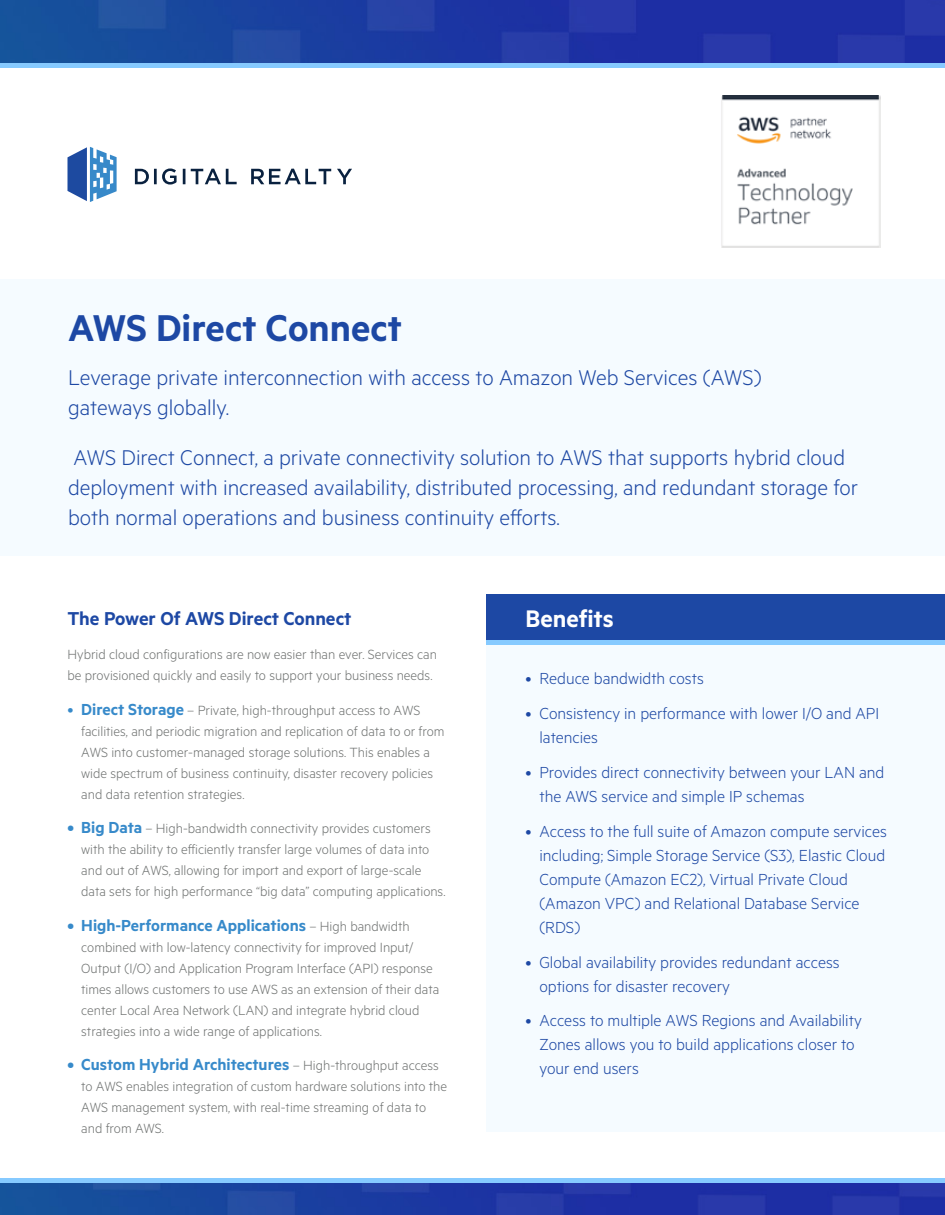
<style>
.page{position:relative;width:945px;height:1215px;background:#fff}
.page>*{position:absolute;margin:0;border:0;box-sizing:border-box;transform-origin:0 0}
.Casestudy_Title{font:600 42px "Metric";color:#1d48a4}
.Key_Results_Headline{font:600 27px "Metric";letter-spacing:-.005em;color:#fff}
.Main_Quote{font:300 24px/30px "Metric";color:#1d48a4}
.A_Head{font:600 21px "Metric";color:#1d48a4}
.t1{font:300 18px/24px "Metric";color:#1d48a4}
.t2{font:600 18px "Metric";color:#378aca}
.Main_Body_Copy{font:300 15px/21px "Metric";color:#6f7271}
.s1{font-size:18px;color:#378aca}
.s2{font-weight:600;font-size:18px;color:#378aca}
.s3{font-weight:300;font-size:15px;color:#6f7271}
</style>
<div class="page">
<div style="left:0;top:279px;width:945px;height:277px;background:#f5fbff"></div>
<svg style="left:135px;top:169px;width:217px;height:16px"></svg>
<svg style="left:68px;top:147px;width:49px;height:55px"></svg>
<div style="left:486px;top:594px;width:459px;height:538px;background:#f5fbff"></div>
<div style="left:486px;top:594px;width:459px;height:49px;background:#1d48a4"></div>
<hr style="left:486px;top:641px;width:459px;height:4px;background:#86caff">
<img style="left:721px;top:96px;width:159px;height:152px">
<img style="left:0;top:0;width:945px;height:63px">
<img style="left:0;top:1182px;width:945px;height:33px">
<hr style="left:0;top:63px;width:945px;height:4px;background:#86caff">
<hr style="left:0;top:1178px;width:945px;height:4px;background:#86caff">
<p class="Casestudy_Title" style="left:68px;top:303px;width:335px">AWS Direct Connect</p>
<p class="Main_Quote" style="left:68px;top:361px;width:695px">Leverage private interconnection with access to Amazon Web Services (AWS) gateways globally.</p>
<p class="Main_Quote" style="left:68px;top:442px;width:792px">AWS Direct Connect, a private connectivity solution to AWS that supports hybrid cloud deployment with increased availability, distributed processing, and redundant storage for both normal operations and business continuity efforts.</p>
<p class="A_Head" style="left:68px;top:606px;width:285px">The Power Of AWS Direct Connect</p>
<p class="Main_Body_Copy" style="left:68px;top:644px;width:371px">Hybrid cloud configurations are now easier than ever. Services can be provisioned quickly and easily to support your business needs.</p>
<p class="Main_Body_Copy" style="left:81px;top:699px;width:365px;text-indent:-14px"><span class="s1">•</span> <span class="s2">Direct Storage</span> – Private, high-throughput access to AWS facilities, and periodic migration and replication of data to or from AWS into customer-managed storage solutions. This enables a wide spectrum of business continuity, disaster recovery policies and data retention strategies.</p>
<p class="Main_Body_Copy" style="left:81px;top:818px;width:366px;text-indent:-14px"><span class="s2">• Big Data</span> – High-bandwidth connectivity provides customers with the ability to efficiently transfer large volumes of data into and out of AWS, allowing for import and export of large-scale data sets for high performance “big data” computing applications.</p>
<p class="t2" style="left:68px;top:915px;width:344px">• High-Performance Applications <span class="s3">– High bandwidth</span></p>
<p class="Main_Body_Copy" style="left:81px;top:936px;width:360px">combined with low-latency connectivity for improved Input/ Output (I/O) and Application Program Interface (API) response times allows customers to use AWS as an extension of their data center Local Area Network (LAN) and integrate hybrid cloud strategies into a wide range of applications.</p>
<p class="t2" style="left:68px;top:1054px;width:373px">• Custom Hybrid Architectures <span class="s3">– High-throughput access</span></p>
<p class="Main_Body_Copy" style="left:81px;top:1076px;width:367px">to AWS enables integration of custom hardware solutions into the<br>AWS management system, with real-time streaming of data to and from AWS.</p>
<p class="Key_Results_Headline" style="left:526px;top:602px;width:89px">Benefits</p>
<p class="t1" style="left:526px;top:666px;width:180px">• Reduce bandwidth costs</p>
<p class="t1" style="left:539px;top:701px;width:341px;text-indent:-14px">• Consistency in performance with lower I/O and API latencies</p>
<p class="t1" style="left:539px;top:760px;width:347px;text-indent:-14px">• Provides direct connectivity between your LAN and the AWS service and simple IP schemas</p>
<p class="t1" style="left:539px;top:818px;width:349px;text-indent:-14px">• Access to the full suite of Amazon compute services including; Simple Storage Service (S3), Elastic Cloud Compute (Amazon EC2), Virtual Private Cloud (Amazon VPC) and Relational Database Service (RDS)</p>
<p class="t1" style="left:539px;top:949px;width:302px;text-indent:-14px">• Global availability provides redundant access options for disaster recovery</p>
<p class="t1" style="left:539px;top:1008px;width:324px;text-indent:-14px">• Access to multiple AWS Regions and Availability<br>Zones allows you to build applications closer to your end users</p>
</div>
